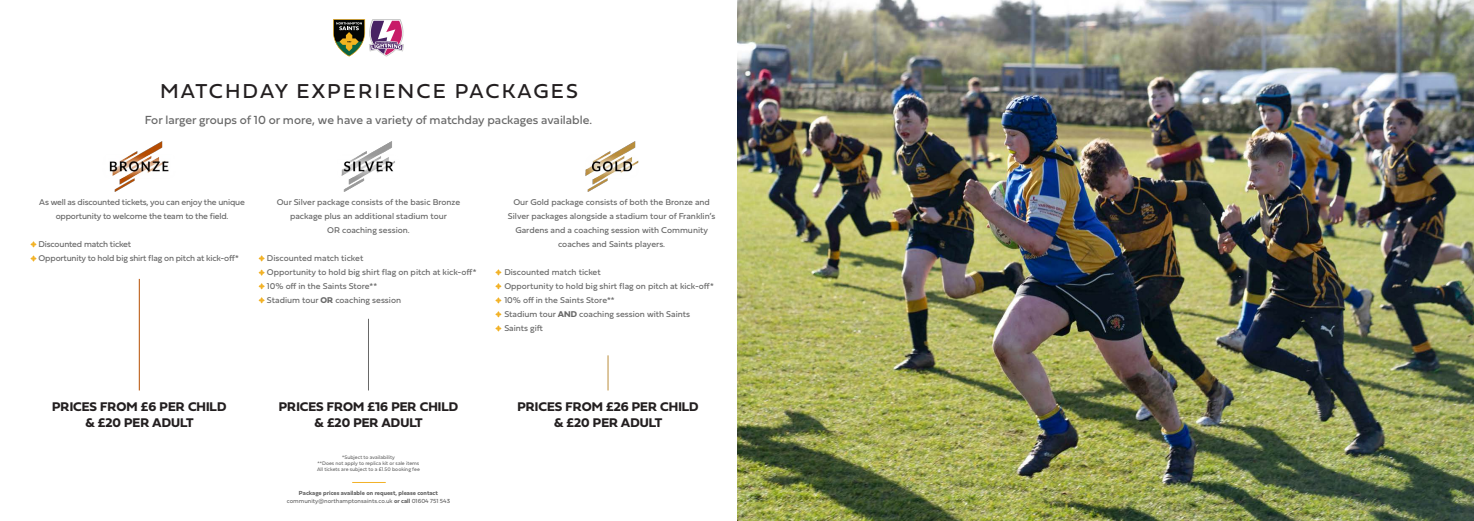
<style>
.page{position:relative;width:1474px;height:521px;background:#fff}
.page>*{position:absolute;margin:0;border:0;box-sizing:border-box;transform-origin:0 0}
.t1{font:21px "Fieldwork Hum";letter-spacing:.1em;color:#231f20}
.t2{font:700 13.12px "Fieldwork Hum";color:#231f20}
.t3{font:12.25px "Fieldwork Hum";color:#686868}
.t4{font:8.75px/14px "Fieldwork Hum";color:#686868;text-align:center}
.t5{font:8.75px/14px "Fieldwork Hum";letter-spacing:-.02em;color:#686868;text-align:center}
.t6{font:6.12px "Fieldwork Hum";color:#686868}
.t7{font:700 6.12px "Fieldwork Hum";color:#686868}
.t8{font:5.25px "Fieldwork Hum";color:#686868}
.s1{font-weight:700}
</style>
<div class="page">
<hr style="left:352px;top:482px;width:34px;height:1px;background:#f2b227">
<hr style="left:139px;top:279px;width:1px;height:111px;background:#b54d00">
<hr style="left:368px;top:319px;width:1px;height:71px;background:#686868">
<hr style="left:607px;top:355px;width:1px;height:35px;background:#ba8d3c">
<svg style="left:333px;top:19px;width:71px;height:38px"></svg>
<img style="left:737px;top:0;width:736px;height:521px">
<img style="left:109px;top:142px;width:60px;height:49px">
<img style="left:341px;top:142px;width:54px;height:49px">
<img style="left:585px;top:142px;width:54px;height:49px">
<svg style="left:30px;top:241px;width:7px;height:6px"></svg>
<svg style="left:30px;top:255px;width:7px;height:7px"></svg>
<svg style="left:258px;top:255px;width:7px;height:6px"></svg>
<svg style="left:258px;top:269px;width:7px;height:7px"></svg>
<svg style="left:258px;top:283px;width:7px;height:6px"></svg>
<svg style="left:258px;top:297px;width:7px;height:6px"></svg>
<svg style="left:495px;top:269px;width:6px;height:6px"></svg>
<svg style="left:495px;top:283px;width:6px;height:6px"></svg>
<svg style="left:495px;top:297px;width:6px;height:6px"></svg>
<svg style="left:495px;top:311px;width:6px;height:6px"></svg>
<svg style="left:495px;top:325px;width:6px;height:7px"></svg>
<p class="t1" style="left:160px;top:75px;width:419px">MATCHDAY EXPERIENCE PACKAGES</p>
<p class="t3" style="left:145px;top:111px;width:449px">For larger groups of 10 or more, we have a variety of matchday packages available.</p>
<p class="t5" style="left:39px;top:195px;width:207px">As well as discounted tickets, you can enjoy the unique opportunity to welcome the team to the field.</p>
<p class="t5" style="left:39px;top:237px;width:94px">Discounted match ticket</p>
<p class="t5" style="left:39px;top:251px;width:202px">Opportunity to hold big shirt flag on pitch at kick-off*</p>
<p class="t4" style="left:277px;top:195px;width:185px">Our Silver package consists of the basic Bronze</p>
<p class="t4" style="left:290px;top:209px;width:159px">package plus an additional stadium tour</p>
<p class="t4" style="left:327px;top:223px;width:84px">OR coaching session.</p>
<p class="t4" style="left:267px;top:251px;width:98px">Discounted match ticket</p>
<p class="t4" style="left:267px;top:265px;width:211px">Opportunity to hold big shirt flag on pitch at kick-off*</p>
<p class="t4" style="left:267px;top:279px;width:112px">10% off in the Saints Store**</p>
<p class="t4" style="left:267px;top:293px;width:136px">Stadium tour <span class="s1">OR</span> coaching session</p>
<p class="t2" style="left:52px;top:397px;width:176px">PRICES FROM £6 PER CHILD</p>
<p class="t2" style="left:85px;top:412px;width:110px">&amp; £20 PER ADULT</p>
<p class="t2" style="left:279px;top:397px;width:181px">PRICES FROM £16 PER CHILD</p>
<p class="t2" style="left:314px;top:412px;width:110px">&amp; £20 PER ADULT</p>
<p class="t8" style="left:342px;top:453px;width:54px">*Subject to availability</p>
<p class="t8" style="left:317px;top:459px;width:103px">**Does not apply to replica kit or sale items</p>
<p class="t8" style="left:317px;top:465px;width:104px">All tickets are subject to a £1.50 booking fee</p>
<p class="t7" style="left:299px;top:488px;width:140px">Package prices available on request, please contact</p>
<p class="t6" style="left:287px;top:496px;width:165px">community@northamptonsaints.co.uk <span class="s1">or call</span> 01604 751 543</p>
<p class="t4" style="left:508px;top:195px;width:209px">Our Gold package consists of both the Bronze and<br>Silver packages alongside a stadium tour of Franklin’s</p>
<p class="t4" style="left:515px;top:223px;width:194px">Gardens and a coaching session with Community coaches and Saints players.</p>
<p class="t4" style="left:504px;top:265px;width:98px">Discounted match ticket</p>
<p class="t4" style="left:504px;top:279px;width:211px">Opportunity to hold big shirt flag on pitch at kick-off*</p>
<p class="t4" style="left:504px;top:293px;width:112px">10% off in the Saints Store**</p>
<p class="t4" style="left:504px;top:307px;width:187px">Stadium tour <span class="s1">AND</span> coaching session with Saints</p>
<p class="t4" style="left:504px;top:321px;width:40px">Saints gift</p>
<p class="t2" style="left:517px;top:397px;width:183px">PRICES FROM £26 PER CHILD</p>
<p class="t2" style="left:554px;top:412px;width:110px">&amp; £20 PER ADULT</p>
</div>
